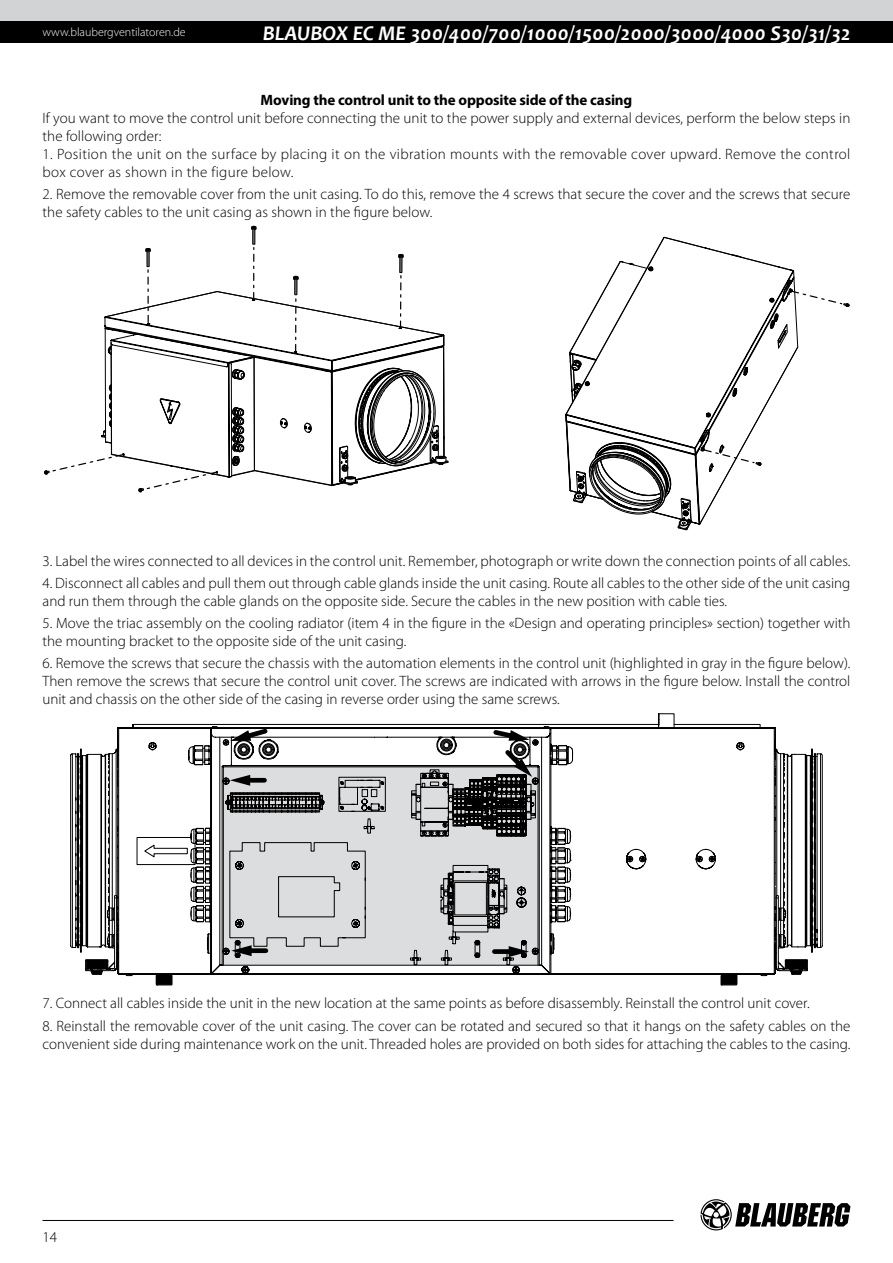
<style>
.page{position:relative;width:893px;height:1263px;background:#fff}
.page>*{position:absolute;margin:0;border:0;box-sizing:border-box;transform-origin:0 0}
.t1{font:italic 700 21px "Candara";color:#fff}
.t2{font:300 15px/18px "Myriad Pro";color:#000}
.t3{font:300 15px/18px "Myriad Pro";letter-spacing:.025em;color:#000}
.t4{font:700 15px "Myriad Pro";letter-spacing:-.01em;color:#000}
.t5{font:300 12px "Myriad Pro";color:#fff}
</style>
<div class="page">
<div style="left:0;top:0;width:893px;height:21px;background:#d1d3d4"></div>
<div style="left:0;top:21px;width:893px;height:22px;background:#000"></div>
<svg style="left:700px;top:1199px;width:150px;height:31px"></svg>
<hr style="left:43px;top:1220px;width:631px;height:1px;background:#000">
<svg style="left:44px;top:225px;width:392px;height:268px"></svg>
<svg style="left:651px;top:236px;width:144px;height:39px"></svg>
<svg style="left:611px;top:260px;width:42px;height:17px"></svg>
<svg style="left:731px;top:254px;width:12px;height:4px"></svg>
<svg style="left:581px;top:277px;width:202px;height:136px"></svg>
<svg style="left:743px;top:364px;width:5px;height:13px"></svg>
<svg style="left:732px;top:383px;width:5px;height:15px"></svg>
<svg style="left:581px;top:411px;width:181px;height:120px"></svg>
<svg style="left:769px;top:275px;width:80px;height:100px"></svg>
<svg style="left:436px;top:331px;width:145px;height:173px"></svg>
<svg style="left:70px;top:724px;width:71px;height:252px"></svg>
<svg style="left:752px;top:727px;width:71px;height:249px"></svg>
<svg style="left:148px;top:713px;width:597px;height:273px"></svg>
<p class="t5" style="left:43px;top:26px;width:145px">www.blaubergventilatoren.de</p>
<h1 class="t1" style="left:263px;top:20px;width:13px">BLAUBO</h1>
<h1 class="t1" style="left:336px;top:20px;width:516px">X EC ME 300/400/700/1000/1500/2000/3000/4000 S30/31/32</h1>
<p class="t4" style="left:261px;top:90px;width:373px">Moving the control unit to the opposite side of the casing</p>
<p class="t2" style="left:43px;top:109px;width:809px">If you want to move the control unit before connecting the unit to the power supply and external devices, perform the below steps in the following order:</p>
<p class="t3" style="left:43px;top:145px;width:809px">1. Position the unit on the surface by placing it on the vibration mounts with the removable cover upward. Remove the control box cover as shown in the figure below.</p>
<p class="t2" style="left:43px;top:185px;width:809px">2. Remove the removable cover from the unit casing. To do this, remove the 4 screws that secure the cover and the screws that secure the safety cables to the unit casing as shown in the figure below.</p>
<p class="t2" style="left:43px;top:552px;width:809px">3. Label the wires connected to all devices in the control unit. Remember, photograph or write down the connection points of all cables.</p>
<p class="t2" style="left:43px;top:574px;width:809px">4. Disconnect all cables and pull them out through cable glands inside the unit casing. Route all cables to the other side of the unit casing and run them through the cable glands on the opposite side. Secure the cables in the new position with cable ties.</p>
<p class="t2" style="left:43px;top:614px;width:809px">5. Move the triac assembly on the cooling radiator (item 4 in the figure in the «Design and operating principles» section) together with the mounting bracket to the opposite side of the unit casing.</p>
<p class="t2" style="left:43px;top:655px;width:809px;text-align:justify">6. Remove the screws that secure the chassis with the automation elements in the control unit (highlighted in gray in the figure below).<br>Then remove the screws that secure the control unit cover. The screws are indicated with arrows in the figure below. Install the control unit and chassis on the other side of the casing in reverse order using the same screws.</p>
<p class="t2" style="left:43px;top:994px;width:769px">7. Connect all cables inside the unit in the new location at the same points as before disassembly. Reinstall the control unit cover.</p>
<p class="t2" style="left:43px;top:1017px;width:809px">8. Reinstall the removable cover of the unit casing. The cover can be rotated and secured so that it hangs on the safety cables on the convenient side during maintenance work on the unit. Threaded holes are provided on both sides for attaching the cables to the casing.</p>
<p class="t2" style="left:43px;top:1228px;width:16px">14</p>
</div>
